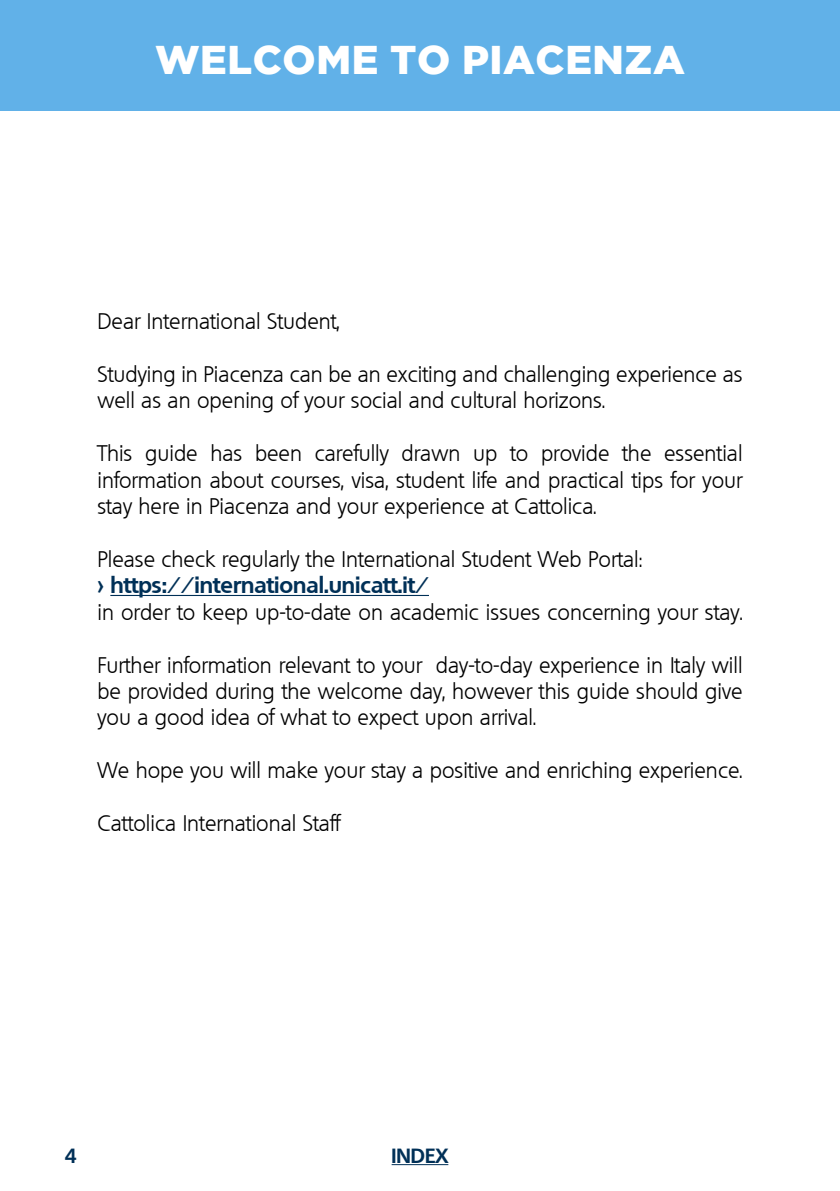
<style>
.page{position:relative;width:840px;height:1191px;background:#fff}
.page>*{position:absolute;margin:0;border:0;box-sizing:border-box;transform-origin:0 0}
.t1{font:900 40px "Gotham";letter-spacing:.015em;color:#fff}
.t2{font:300 22px/26.4px "Quebec";color:#000;text-align:justify}
.t3{font:700 22px "Quebec";color:#003057}
.t4{font:700 20px "Quebec";color:#003057}
</style>
<div class="page">
<hr style="left:110px;top:595px;width:319px;height:1px;background:#003057">
<div style="left:0;top:0;width:838px;height:111px;background:#61b1e8"></div>
<hr style="left:391px;top:1164px;width:57px;height:1px;background:#003057">
<h1 class="t1" style="left:155px;top:37px;width:531px">WELCOME TO PIACENZA</h1>
<p class="t2" style="left:97px;top:308px;width:244px">Dear International Student,</p>
<p class="t2" style="left:97px;top:361px;width:646px">Studying in Piacenza can be an exciting and challenging experience as well as an opening of your social and cultural horizons.</p>
<p class="t2" style="left:97px;top:440px;width:646px">This guide has been carefully drawn up to provide the essential information about courses, visa, student life and practical tips for your stay here in Piacenza and your experience at Cattolica.</p>
<p class="t2" style="left:97px;top:546px;width:546px">Please check regularly the International Student Web Portal:</p>
<p class="t3" style="left:97px;top:571px;width:333px">&gt; https://international.unicatt.it/</p>
<p class="t2" style="left:97px;top:598px;width:646px">in order to keep up-to-date on academic issues concerning your stay.</p>
<p class="t2" style="left:97px;top:651px;width:646px">Further information relevant to your day-to-day experience in Italy will be provided during the welcome day, however this guide should give you a good idea of what to expect upon arrival.</p>
<p class="t2" style="left:97px;top:757px;width:646px">We hope you will make your stay a positive and enriching experience.</p>
<p class="t2" style="left:97px;top:810px;width:244px">Cattolica International Staff</p>
<p class="t4" style="left:65px;top:1142px;width:13px">4</p>
<p class="t4" style="left:391px;top:1142px;width:58px">INDEX</p>
</div>
